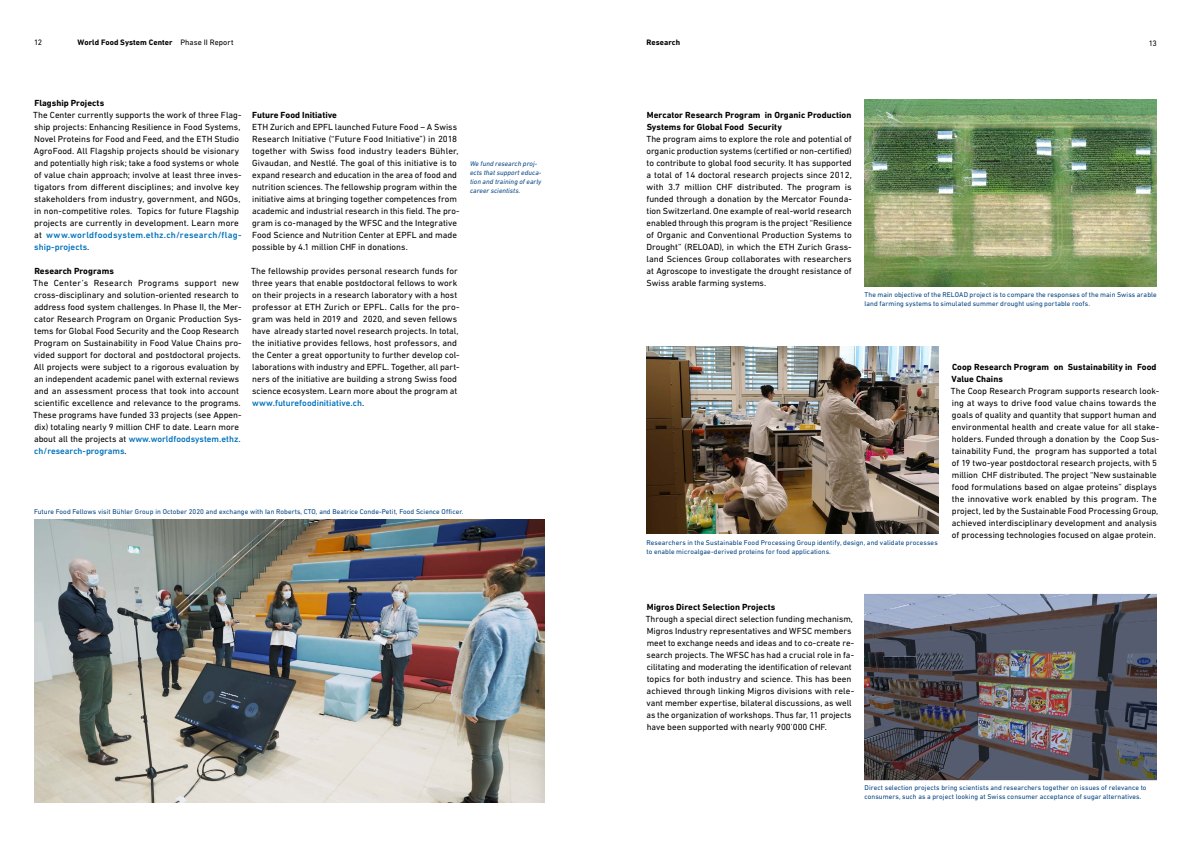
<style>
.page{position:relative;width:1191px;height:842px;background:#fff}
.page>*{position:absolute;margin:0;border:0;box-sizing:border-box;transform-origin:0 0}
.t1{font:9px/12px "DIN Next W1 G";color:#000}
.t2{font:700 9px/12px "DIN Next W1 G";letter-spacing:.005em;color:#000}
.t3{font:700 8px "DIN Next W1 G";letter-spacing:.01em;color:#000}
.t4{font:8px "DIN Next W1 G";color:#000}
.t5{font:7px/9px "DIN Next W1 G";letter-spacing:.01em;color:#004282}
.t6{font:italic 7px/9px "DIN Next W1 G";letter-spacing:.005em;color:#004282}
.s1{font-weight:400}
.s2{font-weight:500;color:#0072bc}
</style>
<div class="page">
<img style="left:34px;top:520px;width:510px;height:282px">
<img style="left:864px;top:99px;width:293px;height:187px">
<img style="left:646px;top:346px;width:293px;height:187px">
<img style="left:864px;top:593px;width:293px;height:187px">
<p class="t4" style="left:34px;top:38px;width:10px">12</p>
<p class="t3" style="left:78px;top:38px;width:157px">World Food System Center <span class="s1">Phase II Report</span></p>
<p class="t3" style="left:646px;top:38px;width:35px">Research</p>
<p class="t4" style="left:1148px;top:38px;width:10px">13</p>
<p class="t2" style="left:34px;top:97px;width:71px">Flagship Projects</p>
<p class="t1" style="left:33px;top:109px;width:210px">The Center currently supports the work of three Flag&shy;ship projects: Enhancing Resilience in Food Systems, Novel Proteins for Food and Feed, and the ETH Studio AgroFood. All Flagship projects should be visionary and potentially high risk; take a food systems or whole of value chain approach; involve at least three inves&shy;tigators from different disciplines; and involve key stakeholders from industry, government, and NGOs, in non-competitive roles. Topics for future Flagship projects are currently in development. Learn more at <span class="s2">www.worldfoodsystem.ethz.ch/research/flag&shy;ship-projects</span>.</p>
<p class="t2" style="left:34px;top:265px;width:81px">Research Programs</p>
<p class="t1" style="left:33px;top:277px;width:210px">The Center’s Research Programs support new cross-disciplinary and solution-oriented research to address food system challenges. In Phase II, the Mer&shy;cator Research Program on Organic Production Sys&shy;tems for Global Food Security and the Coop Research Program on Sustainability in Food Value Chains pro&shy;vided support for doctoral and postdoctoral projects.<br>All projects were subject to a rigorous evaluation by an independent academic panel with external reviews and an assessment process that took into account scientific excellence and relevance to the programs.<br>These programs have funded 33 projects (see Appen&shy;dix) totaling nearly 9 million CHF to date. Learn more about all the projects at <span class="s2">www.worldfoodsystem.ethz. ch/research-programs</span>.</p>
<p class="t2" style="left:252px;top:109px;width:86px">Future Food Initiative</p>
<p class="t1" style="left:252px;top:121px;width:209px">ETH Zurich and EPFL launched Future Food – A Swiss Research Initiative (“Future Food Initiative”) in 2018 together with Swiss food industry leaders Bühler, Givaudan, and Nestlé. The goal of this initiative is to expand research and education in the area of food and nutrition sciences. The fellowship program within the initiative aims at bringing together competences from academic and industrial research in this field. The pro&shy;gram is co-managed by the WFSC and the Integrative Food Science and Nutrition Center at EPFL and made possible by 4.1 million CHF in donations.</p>
<p class="t1" style="left:251px;top:265px;width:210px">The fellowship provides personal research funds for three years that enable postdoctoral fellows to work on their projects in a research laboratory with a host professor at ETH Zurich or EPFL. Calls for the pro&shy;gram was held in 2019 and 2020, and seven fellows have already started novel research projects. In total, the initiative provides fellows, host professors, and the Center a great opportunity to further develop col&shy;laborations with industry and EPFL. Together, all part&shy;ners of the initiative are building a strong Swiss food science ecosystem. Learn more about the program at <span class="s2">www.futurefoodinitiative.ch</span>.</p>
<p class="t6" style="left:470px;top:159px;width:73px">We fund research proj&shy;ects that support educa&shy;tion and training of early career scientists.</p>
<p class="t5" style="left:34px;top:507px;width:431px">Future Food Fellows visit Bühler Group in October 2020 and exchange with Ian Roberts, CTO, and Beatrice Conde-Petit, Food Science Officer.</p>
<p class="t2" style="left:646px;top:109px;width:206px">Mercator Research Program in Organic Production<br>Systems for Global Food Security</p>
<p class="t1" style="left:646px;top:133px;width:207px;text-align:justify">The program aims to explore the role and potential of organic production systems (certified or non-certified) to contribute to global food security. It has supported a total of 14 doctoral research projects since 2012, with 3.7 million CHF distributed. The program is funded through a donation by the Mercator Founda&shy;tion Switzerland. One example of real-world research enabled through this program is the project “Resilience of Organic and Conventional Production Systems to Drought” (RELOAD), in which the ETH Zurich Grass&shy;land Sciences Group collaborates with researchers at Agroscope to investigate the drought resistance of Swiss arable farming systems.</p>
<p class="t5" style="left:864px;top:290px;width:294px">The main objective of the RELOAD project is to compare the responses of the main Swiss arable land farming systems to simulated summer drought using portable roofs.</p>
<p class="t5" style="left:646px;top:538px;width:293px">Researchers in the Sustainable Food Processing Group identify, design, and validate processes to enable microalgae-derived proteins for food applications.</p>
<p class="t2" style="left:951px;top:361px;width:206px">Coop Research Program on Sustainability in Food<br>Value Chains</p>
<p class="t1" style="left:951px;top:385px;width:210px">The Coop Research Program supports research look&shy;ing at ways to drive food value chains towards the goals of quality and quantity that support human and environmental health and create value for all stake&shy;holders. Funded through a donation by the Coop Sus&shy;tainability Fund, the program has supported a total of 19 two-year postdoctoral research projects, with 5 million CHF distributed. The project “New sustainable food formulations based on algae proteins” displays the innovative work enabled by this program. The project, led by the Sustainable Food Processing Group, achieved interdisciplinary development and analysis of processing technologies focused on algae protein.</p>
<p class="t2" style="left:647px;top:601px;width:130px">Migros Direct Selection Projects</p>
<p class="t1" style="left:646px;top:613px;width:210px">Through a special direct selection funding mechanism, Migros Industry representatives and WFSC members meet to exchange needs and ideas and to co-create re&shy;search projects. The WFSC has had a crucial role in fa&shy;cilitating and moderating the identification of relevant topics for both industry and science. This has been achieved through linking Migros divisions with rele&shy;vant member expertise, bilateral discussions, as well as the organization of workshops. Thus far, 11 projects have been supported with nearly 900’000 CHF.</p>
<p class="t5" style="left:864px;top:783px;width:283px">Direct selection projects bring scientists and researchers together on issues of relevance to consumers, such as a project looking at Swiss consumer acceptance of sugar alternatives.</p>
</div>
